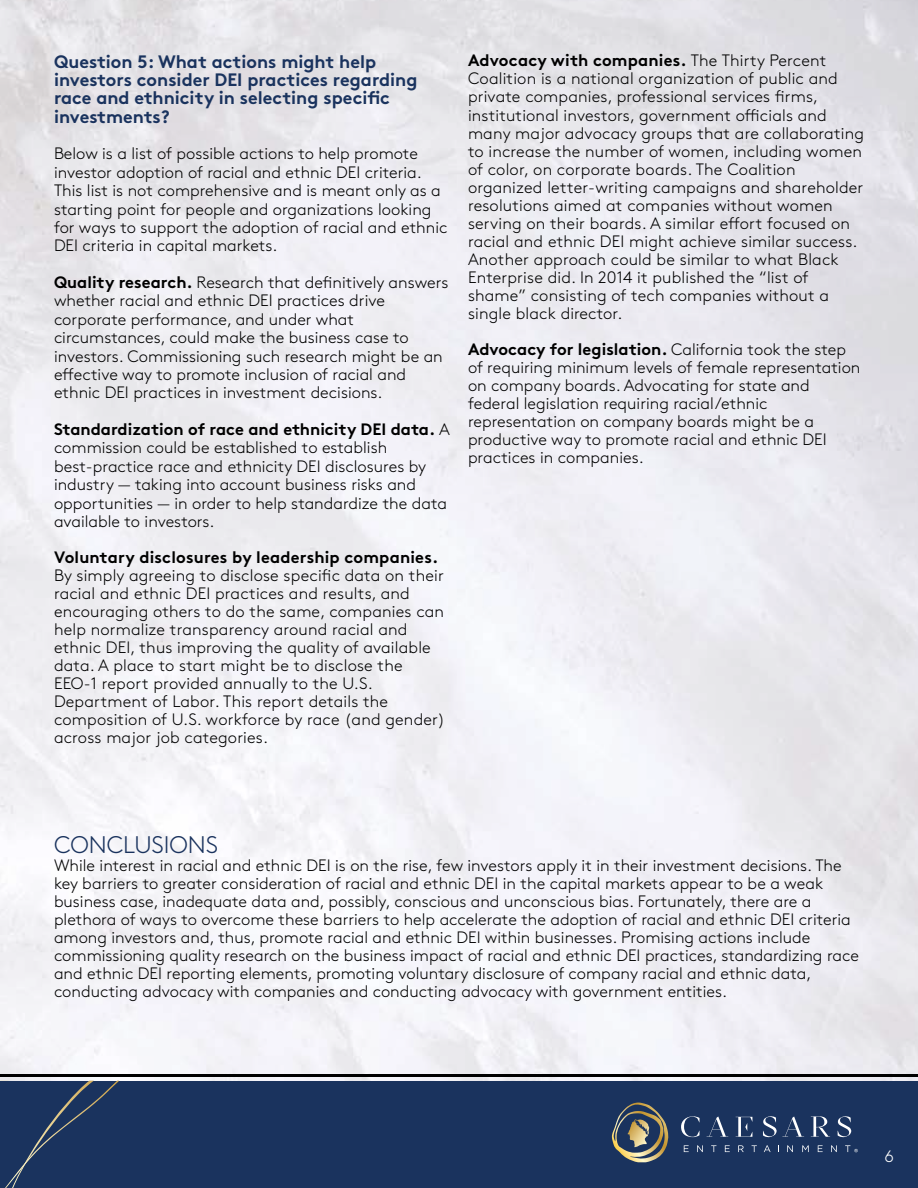
<style>
.page{position:relative;width:918px;height:1188px;background:#fff}
.page>*{position:absolute;margin:0;border:0;box-sizing:border-box;transform-origin:0 0}
.t1{font:300 24px "Brown Pro";color:#1a335e}
.t2{font:700 18px/18.5px "Brown Pro";color:#1a335e}
.t3{font:300 16.5px/18px "Brown Pro";color:#000}
.t4{font:700 16.5px "Brown Pro";letter-spacing:.01em;color:#000}
.t5{font:300 16.5px "Brown Pro";color:#fff}
.s1{font-weight:700}
</style>
<div class="page">
<img style="left:0;top:0;width:918px;height:1081px">
<div style="left:0;top:1081px;width:918px;height:107px;background:#1a335e"></div>
<hr style="left:0;top:1074px;width:918px;height:2px;background:#000">
<svg style="left:5px;top:1081px;width:114px;height:107px"></svg>
<svg style="left:736px;top:1117px;width:16px;height:20px"></svg>
<svg style="left:707px;top:1116px;width:21px;height:21px"></svg>
<svg style="left:811px;top:1116px;width:19px;height:21px"></svg>
<svg style="left:763px;top:1116px;width:41px;height:21px"></svg>
<svg style="left:838px;top:1116px;width:13px;height:21px"></svg>
<svg style="left:681px;top:1116px;width:18px;height:21px"></svg>
<svg style="left:684px;top:1145px;width:5px;height:7px"></svg>
<svg style="left:697px;top:1145px;width:6px;height:7px"></svg>
<svg style="left:711px;top:1145px;width:5px;height:7px"></svg>
<svg style="left:725px;top:1145px;width:5px;height:7px"></svg>
<svg style="left:738px;top:1145px;width:6px;height:7px"></svg>
<svg style="left:752px;top:1145px;width:5px;height:7px"></svg>
<svg style="left:764px;top:1145px;width:7px;height:7px"></svg>
<svg style="left:787px;top:1145px;width:6px;height:7px"></svg>
<svg style="left:802px;top:1145px;width:7px;height:7px"></svg>
<svg style="left:818px;top:1145px;width:5px;height:7px"></svg>
<svg style="left:831px;top:1145px;width:6px;height:7px"></svg>
<svg style="left:845px;top:1145px;width:13px;height:7px"></svg>
<svg style="left:612px;top:1103px;width:57px;height:59px"></svg>
<p class="t2" style="left:54px;top:50px;width:365px">Question 5: What actions might help investors consider DEI practices regarding race and ethnicity in selecting specific investments?</p>
<p class="t3" style="left:54px;top:143px;width:395px;line-height:18.5px">Below is a list of possible actions to help promote investor adoption of racial and ethnic DEI criteria.<br>This list is not comprehensive and is meant only as a starting point for people and organizations looking for ways to support the adoption of racial and ethnic DEI criteria in capital markets.</p>
<p class="t3" style="left:54px;top:272px;width:396px;line-height:18.5px"><span class="s1">Quality research.</span> Research that definitively answers whether racial and ethnic DEI practices drive corporate performance, and under what circumstances, could make the business case to investors. Commissioning such research might be an effective way to promote inclusion of racial and ethnic DEI practices in investment decisions.</p>
<p class="t3" style="left:54px;top:419px;width:398px;line-height:18.5px"><span class="s1">Standardization of race and ethnicity DEI data.</span> A commission could be established to establish best-practice race and ethnicity DEI disclosures by industry — taking into account business risks and opportunities — in order to help standardize the data available to investors.</p>
<p class="t4" style="left:54px;top:544px;width:386px">Voluntary disclosures by leadership companies.</p>
<p class="t3" style="left:54px;top:565px;width:393px">By simply agreeing to disclose specific data on their racial and ethnic DEI practices and results, and encouraging others to do the same, companies can help normalize transparency around racial and ethnic DEI, thus improving the quality of available data. A place to start might be to disclose the EEO-1 report provided annually to the U.S.<br>Department of Labor. This report details the composition of U.S. workforce by race (and gender) across major job categories.</p>
<p class="t3" style="left:468px;top:51px;width:398px"><span class="s1">Advocacy with companies.</span> The Thirty Percent Coalition is a national organization of public and private companies, professional services firms, institutional investors, government officials and many major advocacy groups that are collaborating to increase the number of women, including women of color, on corporate boards. The Coalition organized letter-writing campaigns and shareholder resolutions aimed at companies without women serving on their boards. A similar effort focused on racial and ethnic DEI might achieve similar success.<br>Another approach could be similar to what Black Enterprise did. In 2014 it published the “list of shame” consisting of tech companies without a single black director.</p>
<p class="t3" style="left:468px;top:339px;width:394px"><span class="s1">Advocacy for legislation.</span> California took the step of requiring minimum levels of female representation on company boards. Advocating for state and federal legislation requiring racial/ethnic representation on company boards might be a productive way to promote racial and ethnic DEI practices in companies.</p>
<h1 class="t1" style="left:54px;top:827px;width:166px">CONCLUSIONS</h1>
<p class="t3" style="left:54px;top:855px;width:807px">While interest in racial and ethnic DEI is on the rise, few investors apply it in their investment decisions. The key barriers to greater consideration of racial and ethnic DEI in the capital markets appear to be a weak business case, inadequate data and, possibly, conscious and unconscious bias. Fortunately, there are a plethora of ways to overcome these barriers to help accelerate the adoption of racial and ethnic DEI criteria among investors and, thus, promote racial and ethnic DEI within businesses. Promising actions include commissioning quality research on the business impact of racial and ethnic DEI practices, standardizing race and ethnic DEI reporting elements, promoting voluntary disclosure of company racial and ethnic data, conducting advocacy with companies and conducting advocacy with government entities.</p>
<p class="t5" style="left:885px;top:1144px;width:11px">6</p>
</div>
